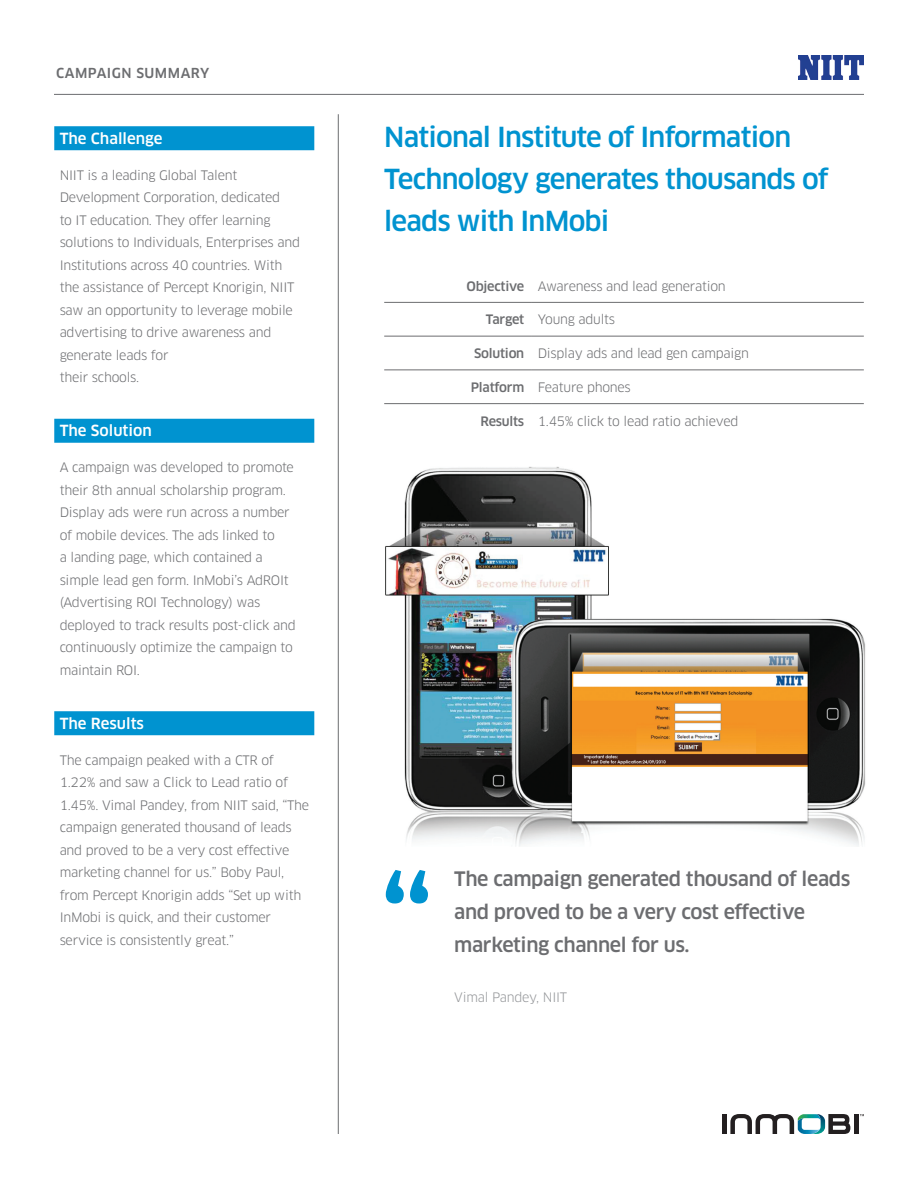
<style>
.page{position:relative;width:918px;height:1188px;background:#fff}
.page>*{position:absolute;margin:0;border:0;box-sizing:border-box;transform-origin:0 0}
.Main_Body{font:500 120px "Clan OT";color:#0093d0}
.t1{font:500 27px/42px "Clan OT";letter-spacing:-.03em;color:#0093d0}
.t2{font:500 19.5px/33px "Clan OT";letter-spacing:-.02em;color:#6c6d70}
.Blue_Body_Header{font:500 15px "Clan OT";color:#fff}
.t3{font:500 13.5px "Clan OT";letter-spacing:.035em;color:#6c6d70}
.Main_Body-2{font:12.75px/22.5px "Clan OT";letter-spacing:-.02em;color:#6c6d70}
.Chart_Description{font:12.75px "Clan OT";letter-spacing:-.02em;color:#6c6d70}
.Chart_Header{font:500 12.75px "Clan OT";letter-spacing:-.02em;color:#6c6d70}
.Author_of_Quote{font:12.75px "Clan OT";letter-spacing:-.02em;color:#95979a}
</style>
<div class="page">
<hr style="left:54px;top:94px;width:810px;height:1px;background:#6c6d70">
<hr style="left:338px;top:114px;width:1px;height:1020px;background:#6c6d70">
<div style="left:722px;top:1114px;width:5px;height:20px;background:#231f20"></div>
<div style="left:854px;top:1114px;width:5px;height:20px;background:#231f20"></div>
<svg style="left:730px;top:1114px;width:120px;height:20px"></svg>
<div style="left:54px;top:126px;width:260px;height:24px;background:#0093d0"></div>
<div style="left:54px;top:419px;width:260px;height:24px;background:#0093d0"></div>
<div style="left:54px;top:711px;width:260px;height:24px;background:#0093d0"></div>
<img style="left:385px;top:466px;width:481px;height:380px">
<hr style="left:384px;top:302px;width:147px;height:1px;background:#6c6d70">
<hr style="left:531px;top:302px;width:333px;height:1px;background:#6c6d70">
<hr style="left:384px;top:336px;width:147px;height:1px;background:#6c6d70">
<hr style="left:531px;top:336px;width:333px;height:1px;background:#6c6d70">
<hr style="left:384px;top:370px;width:147px;height:1px;background:#6c6d70">
<hr style="left:531px;top:370px;width:333px;height:1px;background:#6c6d70">
<hr style="left:384px;top:403px;width:147px;height:1px;background:#6c6d70">
<hr style="left:531px;top:403px;width:333px;height:1px;background:#6c6d70">
<img style="left:799px;top:56px;width:65px;height:23px">
<p class="t3" style="left:56px;top:65px;width:155px">CAMPAIGN SUMMARY</p>
<p class="Blue_Body_Header" style="left:60px;top:129px;width:104px">The Challenge</p>
<p class="Main_Body-2" style="left:60px;top:164px;width:242px">NIIT is a leading Global Talent Development Corporation, dedicated<br>to IT education. They offer learning solutions to Individuals, Enterprises and Institutions across 40 countries. With the assistance of Percept Knorigin, NIIT saw an opportunity to leverage mobile advertising to drive awareness and generate leads for<br>their schools.</p>
<p class="Blue_Body_Header" style="left:60px;top:422px;width:94px">The Solution</p>
<p class="Main_Body-2" style="left:60px;top:456px;width:237px">A campaign was developed to promote their 8th annual scholarship program.<br>Display ads were run across a number of mobile devices. The ads linked to<br>a landing page, which contained a simple lead gen form. InMobi’s AdROIt (Advertising ROI Technology) was deployed to track results post-click and continuously optimize the campaign to maintain ROI.</p>
<p class="Blue_Body_Header" style="left:60px;top:714px;width:86px">The Results</p>
<p class="Main_Body-2" style="left:60px;top:749px;width:251px">The campaign peaked with a CTR of 1.22% and saw a Click to Lead ratio of 1.45%. Vimal Pandey, from NIIT said, “The campaign generated thousand of leads and proved to be a very cost effective marketing channel for us.” Boby Paul, from Percept Knorigin adds “Set up with InMobi is quick, and their customer service is consistently great.”</p>
<p class="t1" style="left:384px;top:116px;width:446px">National Institute of Information<br>Technology generates thousands of leads with InMobi</p>
<p class="Chart_Header" style="left:467px;top:278px;width:59px">Objective</p>
<p class="Chart_Description" style="left:538px;top:278px;width:189px">Awareness and lead generation</p>
<p class="Chart_Header" style="left:486px;top:312px;width:40px">Target</p>
<p class="Chart_Description" style="left:538px;top:312px;width:79px">Young adults</p>
<p class="Chart_Header" style="left:474px;top:346px;width:52px">Solution</p>
<p class="Chart_Description" style="left:538px;top:346px;width:213px">Display ads and lead gen campaign</p>
<p class="Chart_Header" style="left:471px;top:380px;width:55px">Platform</p>
<p class="Chart_Description" style="left:538px;top:379px;width:94px">Feature phones</p>
<p class="Chart_Header" style="left:481px;top:413px;width:45px">Results</p>
<p class="Chart_Description" style="left:538px;top:413px;width:202px">1.45% click to lead ratio achieved</p>
<p class="Main_Body" style="left:380px;top:854px;width:55px">“</p>
<p class="t2" style="left:454px;top:863px;width:398px">The campaign generated thousand of leads and proved to be a very cost effective marketing channel for us.</p>
<p class="Author_of_Quote" style="left:454px;top:989px;width:115px">Vimal Pandey, NIIT</p>
</div>
